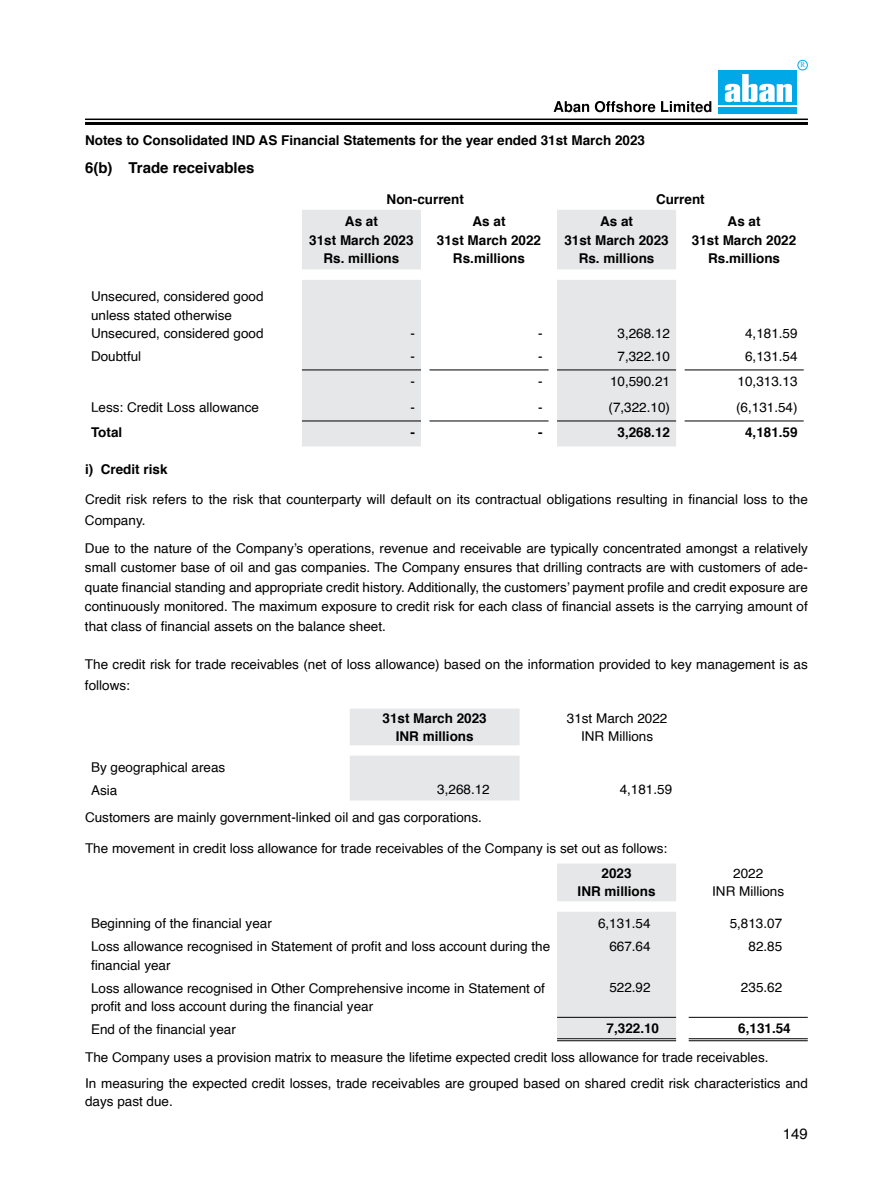
<style>
.page{position:relative;width:893px;height:1191px;background:#fff}
.page>*{position:absolute;margin:0;border:0;box-sizing:border-box;transform-origin:0 0}
.t1{font:700 15px "Helvetica";color:#000}
.t2{font:15px "Helvetica";color:#000}
.t3{font:13.5px/18.8px "Helvetica";color:#000}
.t4{font:700 13.5px/18.8px "Helvetica";color:#000;text-align:center}
.t5{font:7.05px "Times New Roman";color:#00a8e8}
</style>
<div class="page">
<div style="left:719px;top:70px;width:78px;height:35px;background:#00a8e8"></div>
<svg style="left:725px;top:60px;width:83px;height:42px"></svg>
<div style="left:719px;top:107px;width:78px;height:7px;background:#00a8e8"></div>
<svg style="left:554px;top:101px;width:157px;height:11px"></svg>
<hr style="left:85px;top:119px;width:723px;height:1px;background:#000">
<hr style="left:85px;top:122px;width:723px;height:3px;background:#000">
<svg style="left:302px;top:210px;width:374px;height:236px;fill:#e6e7e8"></svg>
<hr style="left:302px;top:369px;width:119px;height:1px;background:#000">
<hr style="left:429px;top:369px;width:120px;height:1px;background:#000">
<hr style="left:557px;top:369px;width:119px;height:1px;background:#000">
<hr style="left:685px;top:369px;width:119px;height:1px;background:#000">
<hr style="left:302px;top:420px;width:119px;height:1px;background:#000">
<hr style="left:429px;top:420px;width:120px;height:1px;background:#000">
<hr style="left:557px;top:420px;width:119px;height:1px;background:#000">
<hr style="left:685px;top:420px;width:119px;height:1px;background:#000">
<svg style="left:350px;top:709px;width:170px;height:91px;background:#e8e9ea"></svg>
<svg style="left:557px;top:863px;width:119px;height:175px;background:#e7e8e9"></svg>
<hr style="left:557px;top:1017px;width:119px;height:1px;background:#000">
<hr style="left:557px;top:1038px;width:119px;height:1px;background:#000">
<hr style="left:557px;top:1040px;width:119px;height:1px;background:#000">
<hr style="left:689px;top:1038px;width:119px;height:1px;background:#000">
<hr style="left:689px;top:1040px;width:119px;height:1px;background:#000">
<hr style="left:689px;top:1017px;width:119px;height:1px;background:#000">
<p class="t4" style="left:85px;top:131px;width:561px">Notes to Consolidated IND AS Financial Statements for the year ended 31st March 2023</p>
<p class="t1" style="left:85px;top:155px;width:171px">6(b) Trade receivables</p>
<p class="t5" style="left:800px;top:60px;width:6px">R</p>
<p class="t3" style="left:91px;top:287px;width:174px">Unsecured, considered good unless stated otherwise<br>Unsecured, considered good</p>
<p class="t4" style="left:387px;top:190px;width:79px">Non-current</p>
<p class="t4" style="left:656px;top:190px;width:50px">Current</p>
<p class="t4" style="left:309px;top:212px;width:106px">As at<br>31st March 2023<br>Rs. millions</p>
<p class="t4" style="left:437px;top:212px;width:106px">As at<br>31st March 2022<br>Rs.millions</p>
<p class="t4" style="left:564px;top:212px;width:106px">As at<br>31st March 2023<br>Rs. millions</p>
<p class="t4" style="left:692px;top:212px;width:106px">As at<br>31st March 2022<br>Rs.millions</p>
<p class="t3" style="left:410px;top:325px;width:6px">-</p>
<p class="t3" style="left:538px;top:325px;width:6px">-</p>
<p class="t3" style="left:617px;top:325px;width:54px">3,268.12</p>
<p class="t3" style="left:745px;top:325px;width:54px">4,181.59</p>
<p class="t3" style="left:91px;top:347px;width:52px">Doubtful</p>
<p class="t3" style="left:410px;top:347px;width:6px">-</p>
<p class="t3" style="left:538px;top:347px;width:6px">-</p>
<p class="t3" style="left:617px;top:347px;width:54px">7,322.10</p>
<p class="t3" style="left:745px;top:347px;width:54px">6,131.54</p>
<p class="t3" style="left:410px;top:372px;width:6px">-</p>
<p class="t3" style="left:538px;top:373px;width:6px">-</p>
<p class="t3" style="left:610px;top:372px;width:62px">10,590.21</p>
<p class="t3" style="left:738px;top:372px;width:62px">10,313.13</p>
<p class="t3" style="left:91px;top:398px;width:170px">Less: Credit Loss allowance</p>
<p class="t3" style="left:410px;top:398px;width:6px">-</p>
<p class="t3" style="left:538px;top:398px;width:6px">-</p>
<p class="t3" style="left:608px;top:398px;width:63px">(7,322.10)</p>
<p class="t3" style="left:736px;top:398px;width:63px">(6,131.54)</p>
<p class="t4" style="left:91px;top:423px;width:33px">Total</p>
<p class="t4" style="left:410px;top:423px;width:6px">-</p>
<p class="t4" style="left:538px;top:423px;width:6px">-</p>
<p class="t4" style="left:617px;top:423px;width:54px">3,268.12</p>
<p class="t4" style="left:745px;top:423px;width:54px">4,181.59</p>
<p class="t4" style="left:85px;top:460px;width:84px">i) Credit risk</p>
<p class="t3" style="left:85px;top:489px;width:724px;line-height:21px">Credit risk refers to the risk that counterparty will default on its contractual obligations resulting in financial loss to the<br>Company.</p>
<p class="t3" style="left:85px;top:539px;width:724px;line-height:19.5px;text-align:justify">Due to the nature of the Company’s operations, revenue and receivable are typically concentrated amongst a relatively small customer base of oil and gas companies. The Company ensures that drilling contracts are with customers of ade&shy;quate financial standing and appropriate credit history. Additionally, the customers’ payment profile and credit exposure are continuously monitored. The maximum exposure to credit risk for each class of financial assets is the carrying amount of that class of financial assets on the balance sheet.</p>
<p class="t3" style="left:85px;top:654px;width:724px;line-height:21px">The credit risk for trade receivables (net of loss allowance) based on the information provided to key management is as follows:</p>
<p class="t4" style="left:382px;top:709px;width:106px;line-height:18px">31st March 2023<br>INR millions</p>
<p class="t3" style="left:567px;top:709px;width:102px;line-height:18px;text-align:center">31st March 2022<br>INR Millions</p>
<p class="t3" style="left:91px;top:756px;width:136px;line-height:22.4px">By geographical areas<br>Asia</p>
<p class="t3" style="left:437px;top:780px;width:54px">3,268.12</p>
<p class="t3" style="left:620px;top:780px;width:54px">4,181.59</p>
<p class="t3" style="left:85px;top:808px;width:398px">Customers are mainly government-linked oil and gas corporations.</p>
<p class="t3" style="left:85px;top:839px;width:584px">The movement in credit loss allowance for trade receivables of the Company is set out as follows:</p>
<p class="t4" style="left:578px;top:864px;width:80px;line-height:18px">2023<br>INR millions</p>
<p class="t3" style="left:712px;top:864px;width:73px;line-height:18px;text-align:center">2022<br>INR Millions</p>
<p class="t3" style="left:91px;top:914px;width:182px">Beginning of the financial year</p>
<p class="t3" style="left:598px;top:914px;width:54px">6,131.54</p>
<p class="t3" style="left:730px;top:914px;width:54px">5,813.07</p>
<p class="t3" style="left:91px;top:937px;width:461px">Loss allowance recognised in Statement of profit and loss account during the financial year</p>
<p class="t3" style="left:609px;top:937px;width:43px">667.64</p>
<p class="t3" style="left:748px;top:937px;width:35px">82.85</p>
<p class="t3" style="left:91px;top:978px;width:455px">Loss allowance recognised in Other Comprehensive income in Statement of profit and loss account during the financial year</p>
<p class="t3" style="left:609px;top:978px;width:43px">522.92</p>
<p class="t3" style="left:741px;top:978px;width:43px">235.62</p>
<p class="t3" style="left:91px;top:1020px;width:146px">End of the financial year</p>
<p class="t4" style="left:607px;top:1019px;width:54px">7,322.10</p>
<p class="t4" style="left:738px;top:1019px;width:54px">6,131.54</p>
<p class="t3" style="left:85px;top:1044px;width:724px;line-height:26.5px">The Company uses a provision matrix to measure the lifetime expected credit loss allowance for trade receivables.<br>In measuring the expected credit losses, trade receivables are grouped based on shared credit risk characteristics and</p>
<p class="t3" style="left:85px;top:1092px;width:89px">days past due.</p>
<p class="t2" style="left:783px;top:1121px;width:27px">149</p>
</div>
